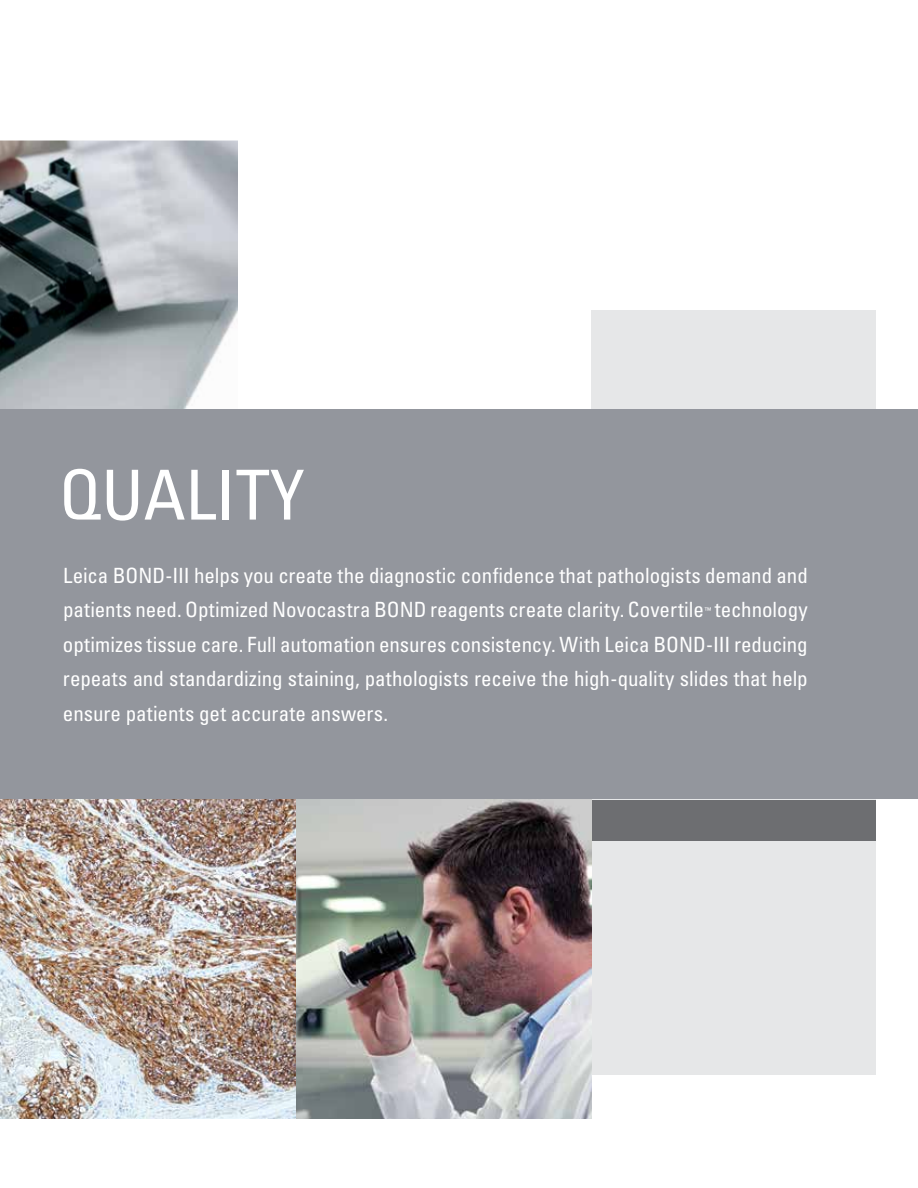
<style>
.page{position:relative;width:918px;height:1188px;background:#fff}
.page>*{position:absolute;margin:0;border:0;box-sizing:border-box;transform-origin:0 0}
.t1{font:condensed 69px "Univers";color:#fff}
.t2{font:condensed 21px/34.5px "Univers";color:#fff}
.t3{font:condensed 7.8px "Univers";color:#fff}
</style>
<div class="page">
<div style="left:591px;top:310px;width:285px;height:765px;background:#e6e7e8"></div>
<div style="left:0;top:800px;width:875px;height:41px;background:#6d6e71"></div>
<img style="left:1px;top:799px;width:295px;height:320px">
<img style="left:0;top:141px;width:238px;height:268px">
<img style="left:296px;top:799px;width:296px;height:320px">
<div style="left:0;top:409px;width:918px;height:390px;background:#93969d"></div>
<h1 class="t1" style="left:59px;top:451px;width:247px">QUALITY</h1>
<p class="t2" style="left:63px;top:558px;width:746px">Leica BOND‑III helps you create the diagnostic confidence that pathologists demand and patients need. Optimized Novocastra BOND reagents create clarity. Covertile</p>
<p class="t2" style="left:63px;top:592px;width:746px;text-align:justify;text-indent:652px">technology optimizes tissue care. Full automation ensures consistency. With Leica BOND‑III reducing repeats and standardizing staining, pathologists receive the high-quality slides that help ensure patients get accurate answers.</p>
<p class="t3" style="left:705px;top:605px;width:8px">™</p>
</div>
